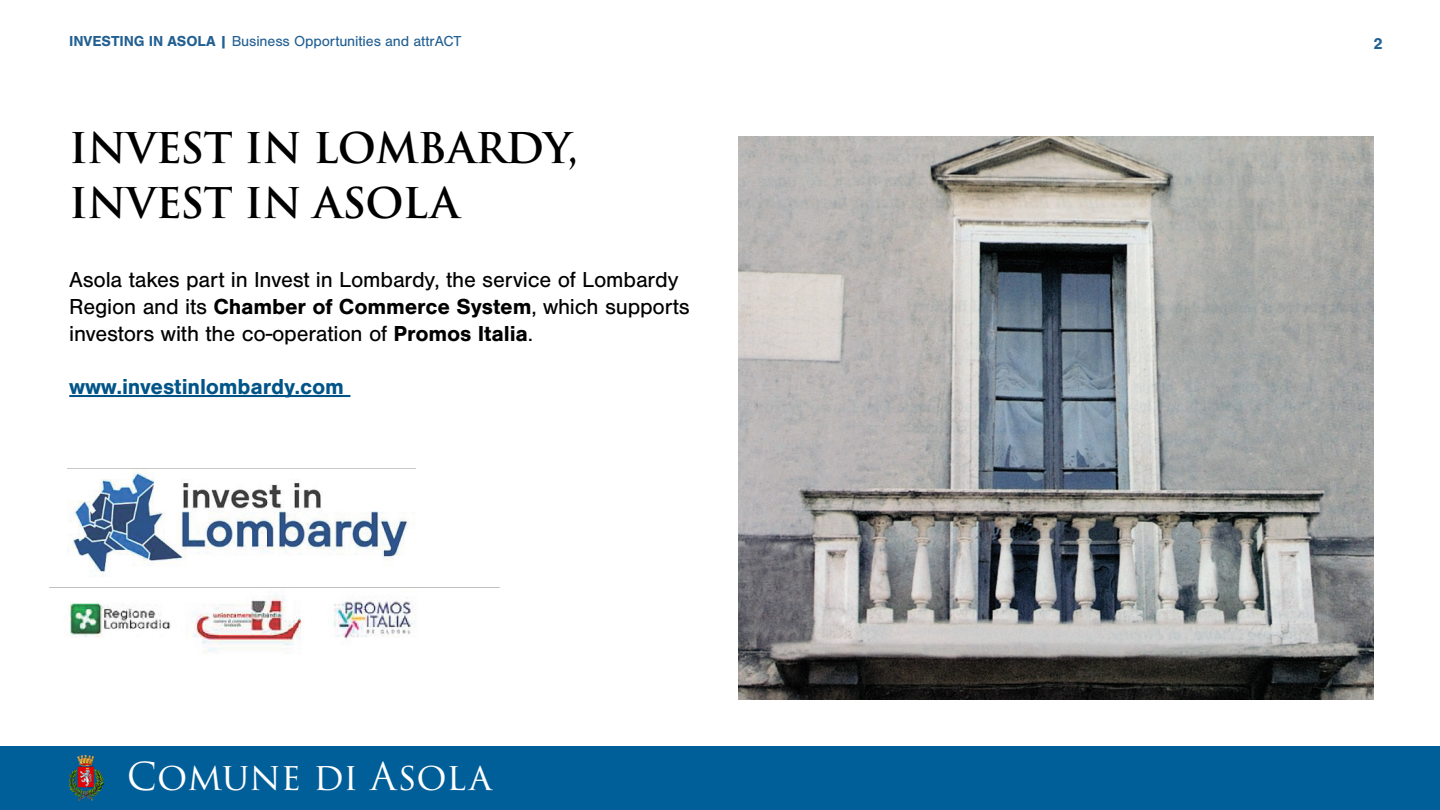
<style>
.page{position:relative;width:1440px;height:810px;background:#fff}
.page>*{position:absolute;margin:0;border:0;box-sizing:border-box;transform-origin:0 0}
.t1{font:600 41.25px/54.9px "Trajan Pro 3";letter-spacing:-.01em;color:#000}
.t2{font:37.5px "Trajan Pro 3";color:#fff}
.t3{font:22.5px/27px "Nimbus San";letter-spacing:-.01em;color:#000}
.t4{font:700 22.5px "Nimbus San";letter-spacing:-.01em;color:#005488}
.t5{font:700 16.35px "Nimbus San";color:#226093}
.t6{font:15px "Nimbus San";letter-spacing:-.01em;color:#226093}
.s1{font-weight:700}
</style>
<div class="page">
<hr style="left:69px;top:395px;width:281px;height:2px;background:#005488">
<img style="left:67px;top:468px;width:348px;height:109px">
<img style="left:70px;top:593px;width:346px;height:61px">
<img style="left:739px;top:136px;width:635px;height:564px">
<div style="left:0;top:746px;width:1440px;height:64px;background:#005e98"></div>
<img style="left:69px;top:756px;width:34px;height:45px">
<p class="t6" style="left:69px;top:32px;width:394px"><span class="s1">INVESTING IN ASOLA |</span> Business Opportunities and attrACT</p>
<h1 class="t1" style="left:69px;top:122px;width:510px">INVEST IN LOMBARDY,<br>INVEST IN ASOLA</h1>
<p class="t3" style="left:69px;top:267px;width:622px">Asola takes part in Invest in Lombardy, the service of Lombardy<br>Region and its <span class="s1">Chamber of Commerce System</span>, which supports investors with the co-operation of <span class="s1">Promos Italia</span>.</p>
<p class="t4" style="left:69px;top:374px;width:276px">www.investinlombardy.com</p>
<h2 class="t2" style="left:127px;top:751px;width:367px">Comune di Asola</h2>
<p class="t5" style="left:1373px;top:34px;width:11px">2</p>
</div>
